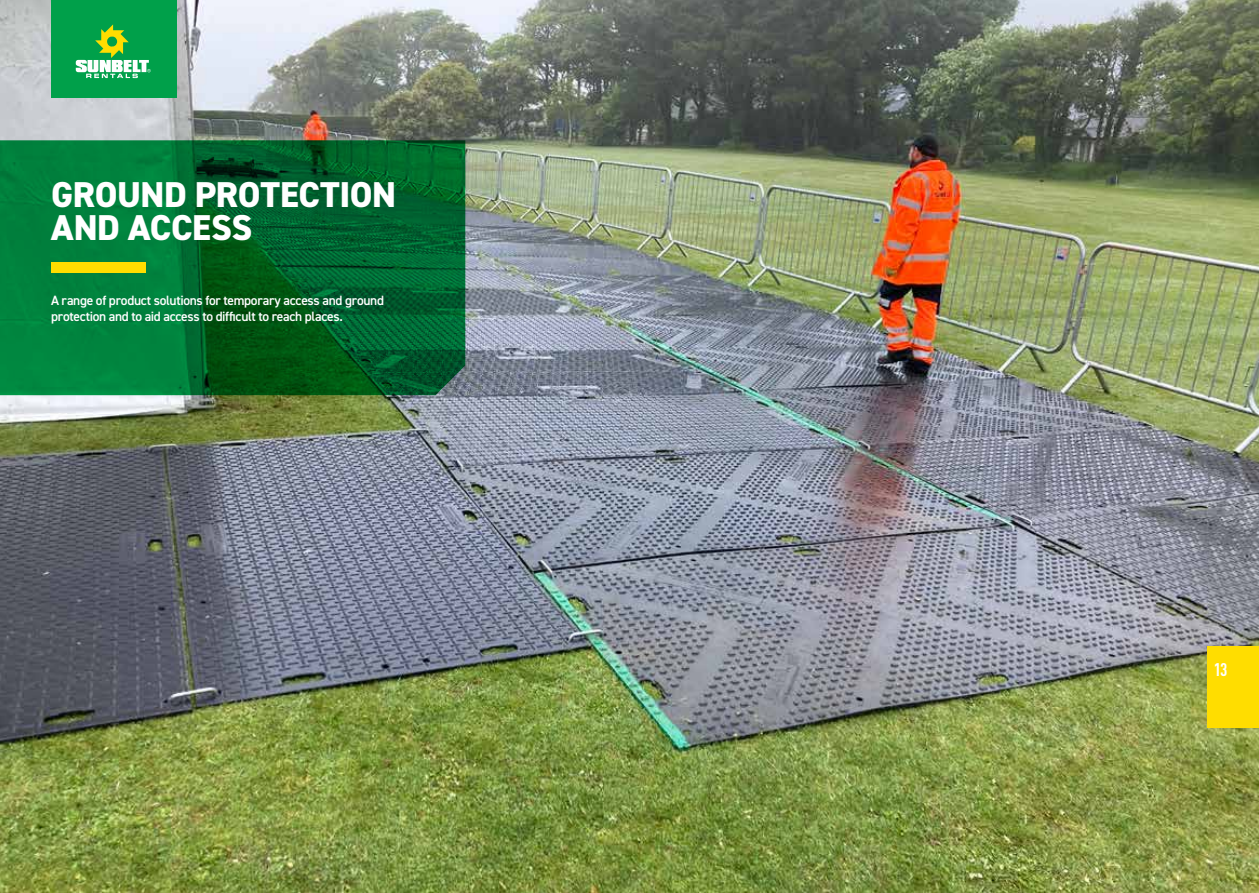
<style>
.page{position:relative;width:1259px;height:893px;background:#fff}
.page>*{position:absolute;margin:0;border:0;box-sizing:border-box;transform-origin:0 0}
.t1{font:800 36px/33px "DIN2014";letter-spacing:-.01em;color:#fff}
.t2{font:700 condensed 18.15px "DINOT";color:#fff}
.t3{font:600 13.5px/16.2px "DIN2014";letter-spacing:-.02em;color:#fff}
</style>
<div class="page">
<img style="left:0;top:0;width:1259px;height:893px">
<svg style="left:0;top:140px;width:465px;height:255px;background:#006c2f"></svg>
<div style="left:51px;top:262px;width:95px;height:11px;background:#fd0"></div>
<div style="left:51px;top:0;width:126px;height:98px;background:#00a04a"></div>
<svg style="left:76px;top:24px;width:75px;height:54px"></svg>
<div style="left:1208px;top:646px;width:51px;height:82px;background:#fd0"></div>
<h1 class="t1" style="left:51px;top:178px;width:346px">GROUND PROTECTION<br>AND ACCESS</h1>
<p class="t3" style="left:51px;top:292px;width:334px">A range of product solutions for temporary access and ground protection and to aid access to difficult to reach places.</p>
<h2 class="t2" style="left:1213px;top:656px;width:15px">13</h2>
</div>
